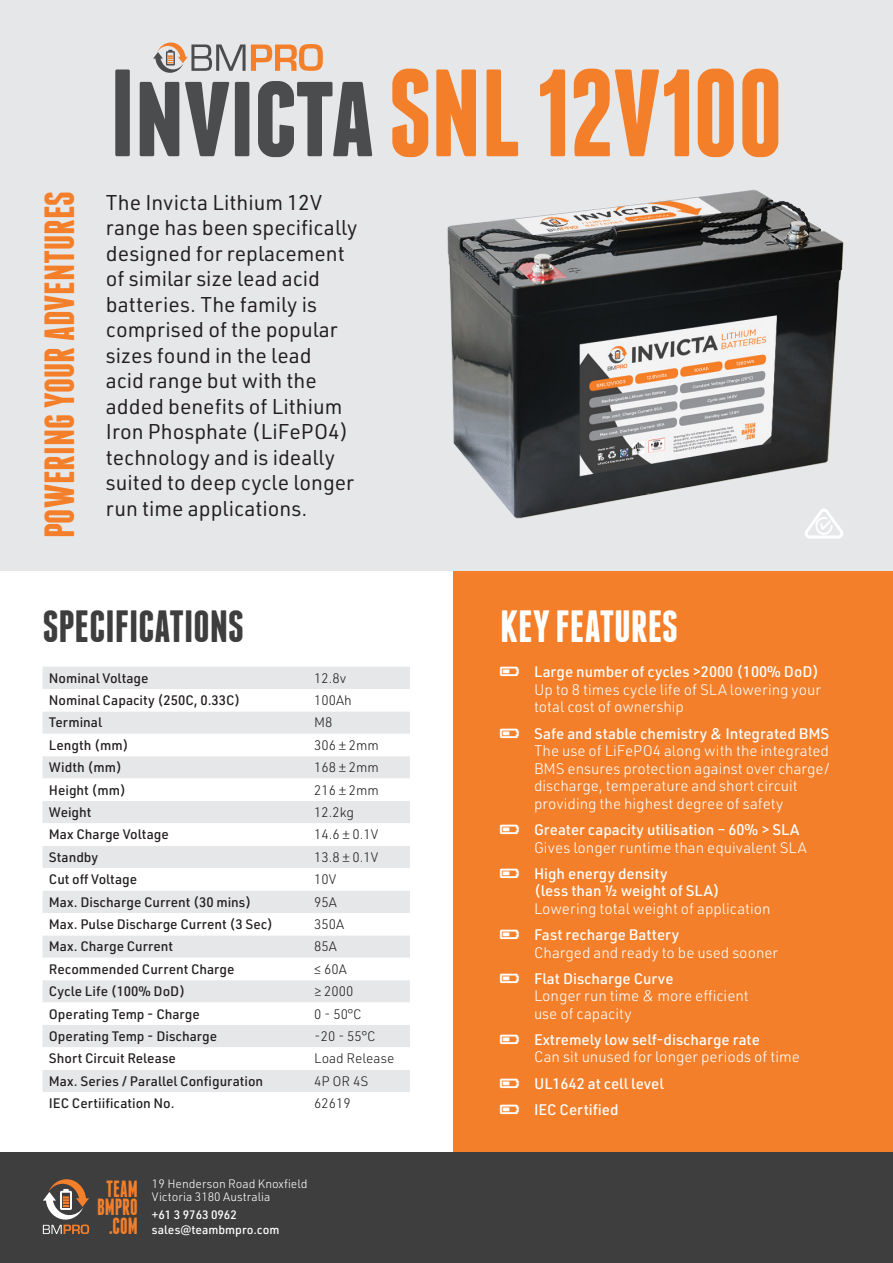
<style>
.page{position:relative;width:893px;height:1263px;background:#fff}
.page>*{position:absolute;margin:0;border:0;box-sizing:border-box;transform-origin:0 0}
.t1{font:700 123.9px "Franchise";letter-spacing:-.01em;color:#f47f2a}
.t2{font:700 45px "Franchise";color:#3e3e3f}
.t3{font:700 45px "Franchise";color:#fff}
.t4{font:700 42px "Franchise";color:#f47f2a}
.t5{font:700 23.4px/18.6px "Franchise";color:#f47f2a;text-align:center;scale:.9 1}
.t6{font:21px/25.5px "URWDIN";color:#231f20}
.t7{font:300 15px/17.5px "URWDIN";color:#fff}
.t8{font:500 15px/17.5px "URWDIN";color:#fff}
.t9{font:500 13.5px "URWDIN";color:#231f20}
.t10{font:300 13.5px "URWDIN";color:#231f20}
.t11{font:300 12px/13.5px "URWDIN";color:#fff}
.t12{font:500 12px/15px "URWDIN";color:#fff}
.s1{color:#4b4c4d}
</style>
<div class="page">
<div style="left:453px;top:570px;width:440px;height:693px;background:#f47f2a"></div>
<div style="left:0;top:0;width:893px;height:570px;background:#e6e7e9"></div>
<div style="left:0;top:1152px;width:893px;height:111px;background:#3e3e3f"></div>
<svg style="left:43px;top:1179px;width:46px;height:55px"></svg>
<svg style="left:805px;top:523px;width:38px;height:15px"></svg>
<img style="left:447px;top:189px;width:396px;height:334px">
<svg style="left:153px;top:43px;width:170px;height:30px"></svg>
<div style="left:43px;top:667px;width:367px;height:22px;background:#e6e7e9"></div>
<svg style="left:43px;top:712px;width:367px;height:380px;fill:#e6e7e9"></svg>
<h1 class="t1" style="left:110px;top:55px;width:675px"><span class="s1">Invicta</span> SNL 12V100</h1>
<h3 class="t4" style="left:40px;top:538px;width:349px;rotate:-90deg">POWERING YOUR ADVENTURES</h3>
<p class="t6" style="left:106px;top:189px;width:253px">The Invicta Lithium 12V range has been specifically designed for replacement of similar size lead acid batteries. The family is comprised of the popular sizes found in the lead<br>acid range but with the added benefits of Lithium<br>Iron Phosphate (LiFePO4) technology and is ideally suited to deep cycle longer run time applications.</p>
<h2 class="t2" style="left:43px;top:605px;width:203px">SPECIFICATIONS</h2>
<p class="t9" style="left:49px;top:669px;width:101px">Nominal Voltage</p>
<p class="t10" style="left:314px;top:669px;width:34px">12.8v</p>
<p class="t9" style="left:49px;top:691px;width:193px">Nominal Capacity (250C, 0.33C)</p>
<p class="t10" style="left:314px;top:691px;width:39px">100Ah</p>
<p class="t9" style="left:49px;top:714px;width:55px">Terminal</p>
<p class="t10" style="left:314px;top:714px;width:20px">M8</p>
<p class="t9" style="left:49px;top:736px;width:81px">Length (mm)</p>
<p class="t10" style="left:314px;top:736px;width:66px">306 ± 2mm</p>
<p class="t9" style="left:49px;top:758px;width:75px">Width (mm)</p>
<p class="t10" style="left:314px;top:759px;width:66px">168 ± 2mm</p>
<p class="t9" style="left:49px;top:781px;width:79px">Height (mm)</p>
<p class="t10" style="left:314px;top:781px;width:66px">216 ± 2mm</p>
<p class="t9" style="left:49px;top:803px;width:44px">Weight</p>
<p class="t10" style="left:314px;top:803px;width:41px">12.2kg</p>
<p class="t9" style="left:49px;top:825px;width:121px">Max Charge Voltage</p>
<p class="t10" style="left:314px;top:826px;width:66px">14.6 ± 0.1V</p>
<p class="t9" style="left:49px;top:848px;width:51px">Standby</p>
<p class="t10" style="left:314px;top:848px;width:66px">13.8 ± 0.1V</p>
<p class="t9" style="left:49px;top:870px;width:90px">Cut off Voltage</p>
<p class="t10" style="left:314px;top:871px;width:24px">10V</p>
<p class="t9" style="left:49px;top:893px;width:204px">Max. Discharge Current (30 mins)</p>
<p class="t10" style="left:314px;top:893px;width:24px">95A</p>
<p class="t9" style="left:49px;top:915px;width:226px">Max. Pulse Discharge Current (3 Sec)</p>
<p class="t10" style="left:314px;top:915px;width:31px">350A</p>
<p class="t9" style="left:49px;top:937px;width:126px">Max. Charge Current</p>
<p class="t10" style="left:314px;top:938px;width:24px">85A</p>
<p class="t9" style="left:49px;top:960px;width:187px">Recommended Current Charge</p>
<p class="t10" style="left:314px;top:960px;width:34px">≤ 60A</p>
<p class="t9" style="left:49px;top:982px;width:138px">Cycle Life (100% DoD)</p>
<p class="t10" style="left:314px;top:982px;width:41px">≥ 2000</p>
<p class="t9" style="left:49px;top:1005px;width:153px">Operating Temp - Charge</p>
<p class="t10" style="left:314px;top:1005px;width:49px">0 - 50°C</p>
<p class="t9" style="left:49px;top:1027px;width:170px">Operating Temp - Discharge</p>
<p class="t10" style="left:314px;top:1027px;width:63px">-20 - 55°C</p>
<p class="t9" style="left:49px;top:1049px;width:128px">Short Circuit Release</p>
<p class="t10" style="left:314px;top:1050px;width:82px">Load Release</p>
<p class="t9" style="left:49px;top:1072px;width:216px">Max. Series / Parallel Configuration</p>
<p class="t10" style="left:314px;top:1072px;width:55px">4P OR 4S</p>
<p class="t9" style="left:49px;top:1094px;width:127px">IEC Certiification No.</p>
<p class="t10" style="left:314px;top:1094px;width:38px">62619</p>
<h3 class="t5" style="left:97px;top:1179px;width:47px">TEAM<br>BMPRO .COM</h3>
<p class="t11" style="left:152px;top:1176px;width:157px">19 Henderson Road Knoxfield<br>Victoria 3180 Australia</p>
<p class="t12" style="left:152px;top:1207px;width:129px">+61 3 9763 0962 sales@teambmpro.com</p>
<h2 class="t3" style="left:500px;top:605px;width:179px">KEY FEATURES</h2>
<p class="t8" style="left:534px;top:663px;width:287px">Large number of cycles &gt;2000 (100% DoD)</p>
<p class="t7" style="left:534px;top:680px;width:288px">Up to 8 times cycle life of SLA lowering your total cost of ownership</p>
<p class="t8" style="left:534px;top:724px;width:297px">Safe and stable chemistry &amp; Integrated BMS</p>
<p class="t7" style="left:534px;top:742px;width:297px">The use of LiFePO4 along with the integrated BMS ensures protection against over charge/ discharge, temperature and short circuit providing the highest degree of safety</p>
<p class="t8" style="left:534px;top:820px;width:267px">Greater capacity utilisation – 60% &gt; SLA</p>
<p class="t7" style="left:534px;top:838px;width:274px">Gives longer runtime than equivalent SLA</p>
<p class="t8" style="left:534px;top:864px;width:187px">High energy density<br>(less than 1/2 weight of SLA)</p>
<p class="t7" style="left:534px;top:899px;width:238px">Lowering total weight of application</p>
<p class="t8" style="left:534px;top:925px;width:147px">Fast recharge Battery</p>
<p class="t7" style="left:534px;top:943px;width:246px">Charged and ready to be used sooner</p>
<p class="t8" style="left:534px;top:969px;width:141px">Flat Discharge Curve</p>
<p class="t7" style="left:534px;top:987px;width:216px">Longer run time &amp; more efficient use of capacity</p>
<p class="t8" style="left:534px;top:1030px;width:227px">Extremely low self-discharge rate</p>
<p class="t7" style="left:534px;top:1048px;width:267px">Can sit unused for longer periods of time</p>
<p class="t8" style="left:534px;top:1069px;width:131px;line-height:26.1px">UL1642 at cell level<br>IEC Certified</p>
</div>
